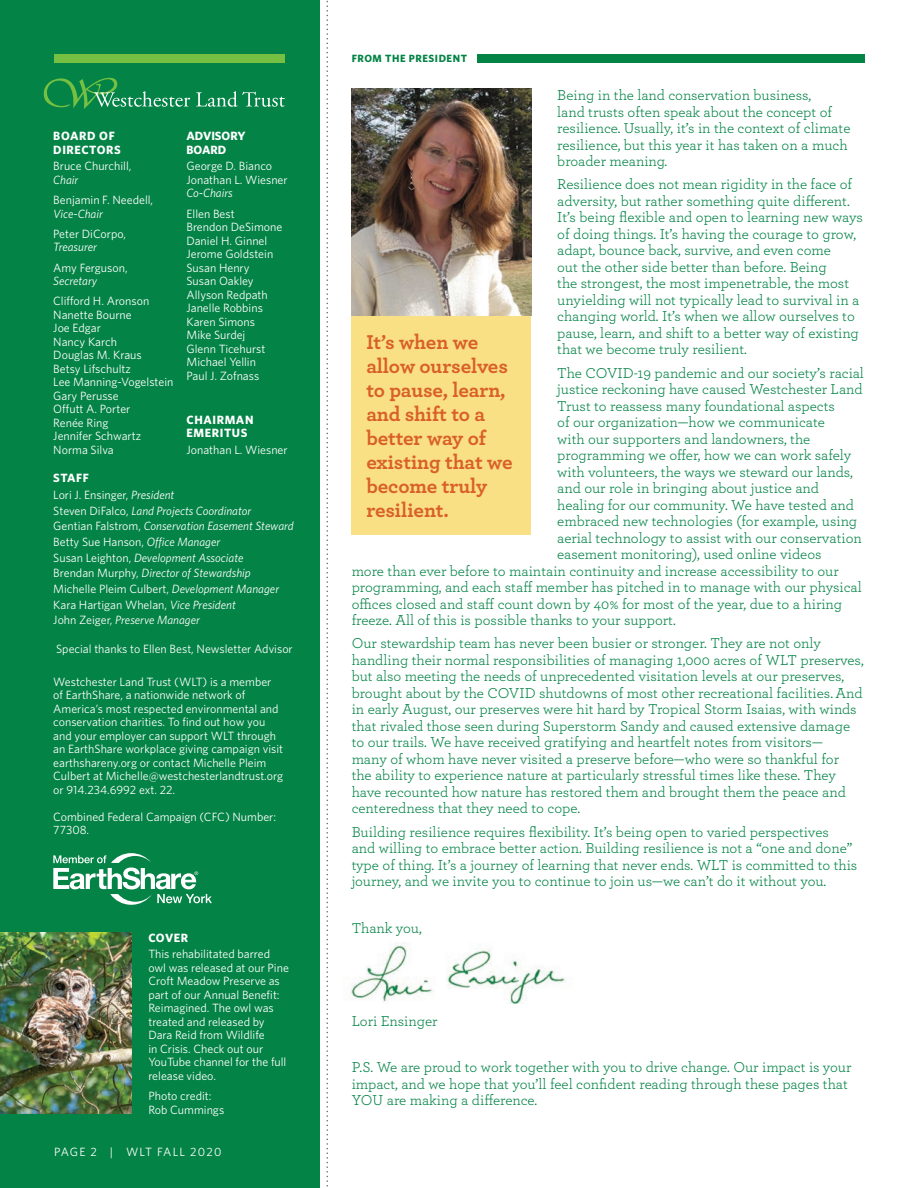
<style>
.page{position:relative;width:918px;height:1188px;background:#fff}
.page>*{position:absolute;margin:0;border:0;box-sizing:border-box;transform-origin:0 0}
.Archer_Heading{font:700 21px/24px "Archer";letter-spacing:-.005em;color:#d96028}
.t1{font:15px/16.5px "Archer";color:#038345}
.t2{font:12px/13.5px "Whitney";color:#fff}
.t3{font:italic 12px "Whitney";color:#fff}
.Smal_Titles{font:700 12px/13.5px "Whitney";letter-spacing:.05em;color:#fff}
.t4{font:12px "Whitney";letter-spacing:.1em;color:#fff}
.Smal_Titles-2{font:700 12px/13.5px "Whitney";color:#fff}
.Smal_Titles-3{font:700 10.5px "Whitney";letter-spacing:.05em;color:#038345}
.s1{font-style:italic}
.s2{font-style:normal}
</style>
<div class="page">
<img style="left:349px;top:943px;width:217px;height:61px">
<div style="left:0;top:0;width:320px;height:1188px;background:#038345"></div>
<svg style="left:43px;top:77px;width:147px;height:32px"></svg>
<svg style="left:196px;top:91px;width:89px;height:16px"></svg>
<svg style="left:326px;top:0;width:2px;height:1187px"></svg>
<div style="left:54px;top:54px;width:231px;height:9px;background:#75c043"></div>
<div style="left:477px;top:54px;width:388px;height:9px;background:#038345"></div>
<svg style="left:53px;top:853px;width:159px;height:52px"></svg>
<img style="left:0;top:932px;width:132px;height:182px">
<div style="left:352px;top:302px;width:179px;height:232px;background:#f9e084"></div>
<img style="left:352px;top:88px;width:179px;height:227px">
<p class="Smal_Titles" style="left:53px;top:129px;width:69px">BOARD OF<br>DIRECTORS</p>
<p class="t2" style="left:53px;top:159px;width:80px">Bruce Churchill,<br><span class="s1">Chair</span></p>
<p class="t2" style="left:53px;top:193px;width:101px">Benjamin F. Needell,<br><span class="s1">Vice-Chair</span></p>
<p class="t2" style="left:53px;top:227px;width:74px">Peter DiCorpo,<br><span class="s1">Treasurer</span></p>
<p class="t2" style="left:53px;top:260px;width:76px">Amy Ferguson,<br><span class="s1">Secretary</span></p>
<p class="t2" style="left:53px;top:294px;width:97px">Clifford H. Aronson</p>
<p class="t2" style="left:53px;top:308px;width:80px">Nanette Bourne</p>
<p class="t2" style="left:53px;top:321px;width:49px">Joe Edgar</p>
<p class="t2" style="left:53px;top:335px;width:65px">Nancy Karch</p>
<p class="t2" style="left:53px;top:348px;width:90px">Douglas M. Kraus</p>
<p class="t2" style="left:53px;top:362px;width:79px">Betsy Lifschultz</p>
<p class="t2" style="left:53px;top:375px;width:122px">Lee Manning-Vogelstein</p>
<p class="t2" style="left:53px;top:389px;width:67px">Gary Perusse</p>
<p class="t2" style="left:53px;top:402px;width:79px">Offutt A. Porter</p>
<p class="t2" style="left:53px;top:416px;width:57px">Renée Ring</p>
<p class="t2" style="left:53px;top:429px;width:89px">Jennifer Schwartz</p>
<p class="t2" style="left:53px;top:443px;width:62px">Norma Silva</p>
<p class="Smal_Titles-2" style="left:186px;top:129px;width:60px">ADVISORY<br>BOARD</p>
<p class="t2" style="left:186px;top:159px;width:103px">George D. Bianco<br>Jonathan L. Wiesner<br><span class="s1">Co-Chairs</span></p>
<p class="t2" style="left:186px;top:206px;width:50px">Ellen Best</p>
<p class="t2" style="left:186px;top:220px;width:97px">Brendon DeSimone</p>
<p class="t2" style="left:186px;top:233px;width:82px">Daniel H. Ginnel</p>
<p class="t2" style="left:186px;top:247px;width:88px">Jerome Goldstein</p>
<p class="t2" style="left:186px;top:260px;width:65px">Susan Henry</p>
<p class="t2" style="left:186px;top:274px;width:69px">Susan Oakley</p>
<p class="t2" style="left:186px;top:287px;width:83px">Allyson Redpath</p>
<p class="t2" style="left:186px;top:301px;width:78px">Janelle Robbins</p>
<p class="t2" style="left:186px;top:314px;width:70px">Karen Simons</p>
<p class="t2" style="left:186px;top:328px;width:60px">Mike Surdej</p>
<p class="t2" style="left:186px;top:341px;width:80px">Glenn Ticehurst</p>
<p class="t2" style="left:186px;top:355px;width:71px">Michael Yellin</p>
<p class="t2" style="left:186px;top:368px;width:74px">Paul J. Zofnass</p>
<p class="Smal_Titles" style="left:186px;top:413px;width:68px">CHAIRMAN<br>EMERITUS</p>
<p class="t2" style="left:186px;top:443px;width:103px">Jonathan L. Wiesner</p>
<p class="Smal_Titles" style="left:53px;top:471px;width:37px">STAFF</p>
<p class="t2" style="left:53px;top:488px;width:123px">Lori J. Ensinger, <span class="s1">President</span></p>
<p class="t3" style="left:53px;top:503px;width:199px"><span class="s2">Steven DiFalco,</span> Land Projects Coordinator</p>
<p class="t3" style="left:53px;top:518px;width:242px"><span class="s2">Gentian Falstrom,</span> Conservation Easement Steward</p>
<p class="t2" style="left:53px;top:535px;width:168px">Betty Sue Hanson, <span class="s1">Office Manager</span></p>
<p class="t3" style="left:53px;top:549px;width:192px"><span class="s2">Susan Leighton,</span> Development Associate</p>
<p class="t3" style="left:53px;top:565px;width:199px"><span class="s2">Brendan Murphy,</span> Director of Stewardship</p>
<p class="t2" style="left:53px;top:582px;width:227px">Michelle Pleim Culbert, <span class="s1">Development Manager</span></p>
<p class="t2" style="left:53px;top:597px;width:184px">Kara Hartigan Whelan, <span class="s1">Vice President</span></p>
<p class="t3" style="left:53px;top:612px;width:148px"><span class="s2">John Zeiger,</span> Preserve Manager</p>
<p class="t2" style="left:56px;top:642px;width:238px">Special thanks to Ellen Best, Newsletter Advisor</p>
<p class="t2" style="left:53px;top:675px;width:231px">Westchester Land Trust (WLT) is a member of EarthShare, a nationwide network of America’s most respected environmental and conservation charities. To find out how you and your employer can support WLT through an EarthShare workplace giving campaign visit earthshareny.org or contact Michelle Pleim Culbert at Michelle@westchesterlandtrust.org or 914.234.6992 ext. 22.</p>
<p class="t2" style="left:53px;top:810px;width:224px">Combined Federal Campaign (CFC) Number:<br>77308.</p>
<p class="Smal_Titles" style="left:148px;top:931px;width:41px">COVER</p>
<p class="t2" style="left:148px;top:947px;width:142px">This rehabilitated barred owl was released at our Pine<br>Croft Meadow Preserve as part of our Annual Benefit:<br>Reimagined. The owl was treated and released by<br>Dara Reid from Wildlife<br>in Crisis. Check out our<br>YouTube channel for the full release video.</p>
<p class="t2" style="left:148px;top:1089px;width:77px">Photo credit:<br>Rob Cummings</p>
<p class="t4" style="left:54px;top:1143px;width:169px">PAGE 2 | WLT FALL 2020</p>
<p class="Smal_Titles-3" style="left:352px;top:52px;width:117px">FROM THE PRESIDENT</p>
<p class="t1" style="left:557px;top:86px;width:295px">Being in the land conservation business,<br>land trusts often speak about the concept of resilience. Usually, it’s in the context of climate resilience, but this year it has taken on a much broader meaning.</p>
<p class="t1" style="left:557px;top:175px;width:307px">Resilience does not mean rigidity in the face of adversity, but rather something quite different.<br>It’s being flexible and open to learning new ways of doing things. It’s having the courage to grow, adapt, bounce back, survive, and even come<br>out the other side better than before. Being<br>the strongest, the most impenetrable, the most unyielding will not typically lead to survival in a changing world. It’s when we allow ourselves to pause, learn, and shift to a better way of existing that we become truly resilient.</p>
<p class="t1" style="left:557px;top:364px;width:308px">The COVID-19 pandemic and our society’s racial</p>
<p class="t1" style="left:557px;top:380px;width:307px">justice reckoning have caused Westchester Land</p>
<p class="t1" style="left:557px;top:397px;width:279px">Trust to reassess many foundational aspects</p>
<p class="t1" style="left:557px;top:413px;width:269px">of our organization—how we communicate</p>
<p class="t1" style="left:557px;top:430px;width:255px">with our supporters and landowners, the</p>
<p class="t1" style="left:557px;top:446px;width:296px">programming we offer, how we can work safely</p>
<p class="t1" style="left:557px;top:463px;width:297px">with volunteers, the ways we steward our lands,</p>
<p class="t1" style="left:557px;top:479px;width:263px">and our role in bringing about justice and</p>
<p class="t1" style="left:557px;top:496px;width:298px">healing for our community. We have tested and</p>
<p class="t1" style="left:557px;top:512px;width:301px">embraced new technologies (for example, using</p>
<p class="t1" style="left:557px;top:529px;width:306px">aerial technology to assist with our conservation</p>
<p class="t1" style="left:557px;top:545px;width:266px">easement monitoring), used online videos</p>
<p class="t1" style="left:352px;top:562px;width:489px">more than ever before to maintain continuity and increase accessibility to our</p>
<p class="t1" style="left:352px;top:578px;width:512px">programming, and each staff member has pitched in to manage with our physical</p>
<p class="t1" style="left:352px;top:595px;width:492px">offices closed and staff count down by 40% for most of the year, due to a hiring</p>
<p class="t1" style="left:352px;top:611px;width:326px">freeze. All of this is possible thanks to your support.</p>
<p class="t1" style="left:352px;top:634px;width:514px">Our stewardship team has never been busier or stronger. They are not only handling their normal responsibilities of managing 1,000 acres of WLT preserves, but also meeting the needs of unprecedented visitation levels at our preserves, brought about by the COVID shutdowns of most other recreational facilities. And in early August, our preserves were hit hard by Tropical Storm Isaias, with winds that rivaled those seen during Superstorm Sandy and caused extensive damage to our trails. We have received gratifying and heartfelt notes from visitors—<br>many of whom have never visited a preserve before—who were so thankful for<br>the ability to experience nature at particularly stressful times like these. They have recounted how nature has restored them and brought them the peace and centeredness that they need to cope.</p>
<p class="t1" style="left:352px;top:823px;width:507px">Building resilience requires flexibility. It’s being open to varied perspectives<br>and willing to embrace better action. Building resilience is not a “one and done” type of thing. It’s a journey of learning that never ends. WLT is committed to this journey, and we invite you to continue to join us—we can’t do it without you.</p>
<p class="t1" style="left:352px;top:919px;width:72px">Thank you,</p>
<p class="Archer_Heading" style="left:366px;top:328px;width:148px">It’s when we allow ourselves to pause, learn, and shift to a better way of existing that we become truly resilient.</p>
<p class="t1" style="left:352px;top:1012px;width:87px">Lori Ensinger</p>
<p class="t1" style="left:352px;top:1058px;width:501px">P.S. We are proud to work together with you to drive change. Our impact is your impact, and we hope that you’ll feel confident reading through these pages that<br>YOU are making a difference.</p>
</div>
